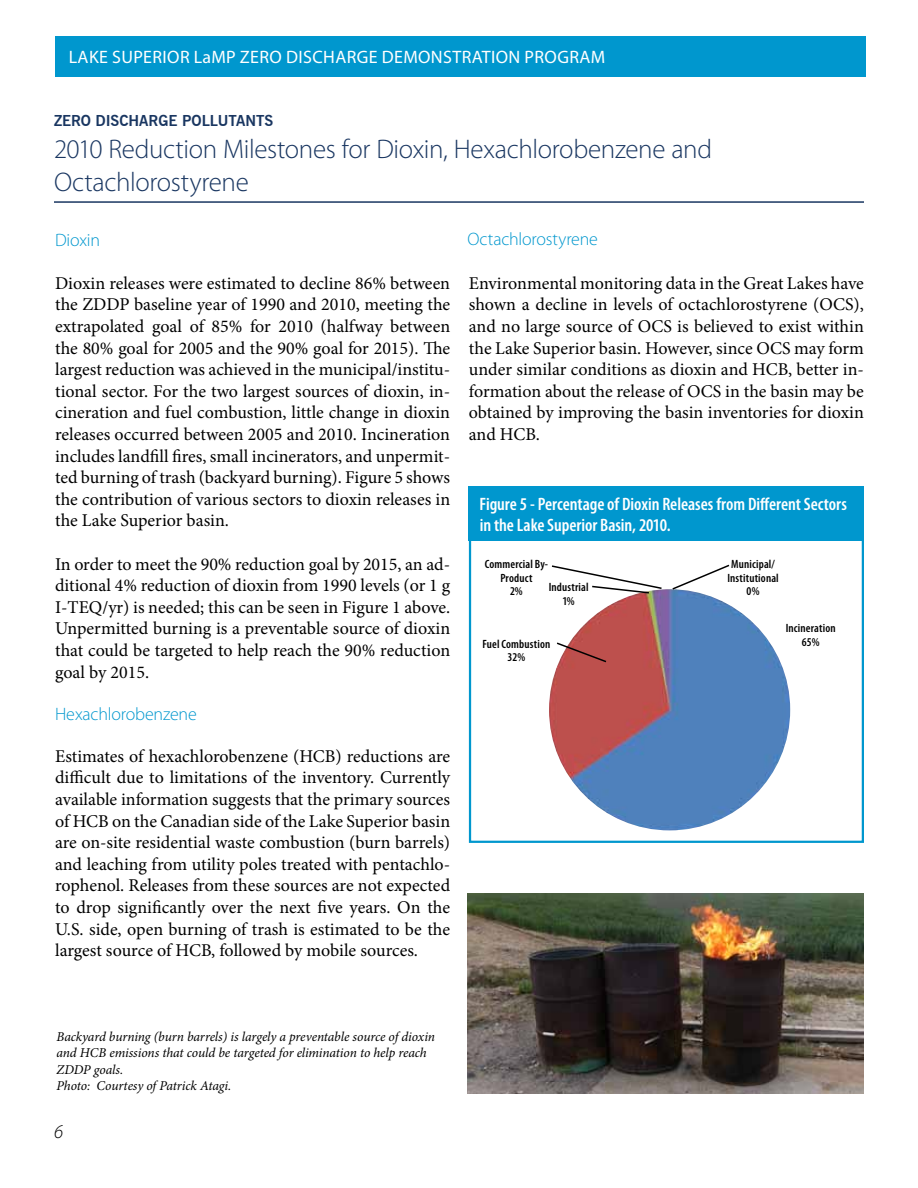
<style>
.page{position:relative;width:918px;height:1188px;background:#fff}
.page>*{position:absolute;margin:0;border:0;box-sizing:border-box;transform-origin:0 0}
.t1{font:300 27px/32.4px "Myriad Pro";letter-spacing:-.01em;color:#193661}
.t2{font:italic 300 19.5px "Myriad Pro";color:#000}
.t3{font:18px/21.6px "Minion Pro";color:#000;text-align:justify}
.t4{font:600 condensed 18px/21.6px "Myriad Pro";color:#fff}
.t5{font:18px "Myriad Pro";letter-spacing:.02em;color:#fff}
.t6{font:300 18px "Myriad Pro";letter-spacing:-.01em;color:#0097ce}
.t7{font:700 15px "News Gothic BT";letter-spacing:-.005em;color:#193661}
.t8{font:italic 13.5px/16.2px "Minion Pro";letter-spacing:-.01em;color:#000}
.t9{font:600 condensed 12px/13.5px "Myriad Pro";letter-spacing:.015em;color:#000;text-align:center}
</style>
<div class="page">
<div style="left:469px;top:534px;width:395px;height:309px;border:2px solid #0097ce"></div>
<img style="left:549px;top:589px;width:241px;height:241px;border-radius:121px">
<div style="left:55px;top:36px;width:810px;height:41px;background:#0097ce"></div>
<hr style="left:54px;top:201px;width:810px;height:2px;background:#193661">
<div style="left:469px;top:486px;width:395px;height:55px;background:#0097ce"></div>
<img style="left:468px;top:893px;width:396px;height:200px">
<svg style="left:557px;top:641px;width:51px;height:23px"></svg>
<svg style="left:551px;top:565px;width:112px;height:29px"></svg>
<svg style="left:671px;top:564px;width:59px;height:27px"></svg>
<p class="t5" style="left:69px;top:46px;width:536px">LAKE SUPERIOR LAMP ZERO DISCHARGE DEMONSTRATION PROGRAM</p>
<p class="t7" style="left:54px;top:112px;width:212px">ZERO DISCHARGE POLLUTANTS</p>
<h1 class="t1" style="left:54px;top:133px;width:660px">2010 Reduction Milestones for Dioxin, Hexachlorobenzene and<br>Octachlorostyrene</h1>
<p class="t6" style="left:55px;top:229px;width:46px">Dioxin</p>
<p class="t6" style="left:468px;top:228px;width:132px">Octachlorostyrene</p>
<p class="t3" style="left:55px;top:272px;width:397px">Dioxin releases were estimated to decline 86% between the ZDDP baseline year of 1990 and 2010, meeting the extrapolated goal of 85% for 2010 (halfway between the 80% goal for 2005 and the 90% goal for 2015). The largest reduction was achieved in the municipal/institu&shy;tional sector. For the two largest sources of dioxin, in&shy;cineration and fuel combustion, little change in dioxin releases occurred between 2005 and 2010. Incineration includes landfill fires, small incinerators, and unpermit&shy;ted burning of trash (backyard burning). Figure 5 shows the contribution of various sectors to dioxin releases in the Lake Superior basin.</p>
<p class="t3" style="left:55px;top:553px;width:397px">In order to meet the 90% reduction goal by 2015, an ad&shy;ditional 4% reduction of dioxin from 1990 levels (or 1 g I-TEQ/yr) is needed; this can be seen in Figure 1 above.<br>Unpermitted burning is a preventable source of dioxin that could be targeted to help reach the 90% reduction goal by 2015.</p>
<p class="t6" style="left:55px;top:703px;width:143px">Hexachlorobenzene</p>
<p class="t3" style="left:55px;top:745px;width:397px">Estimates of hexachlorobenzene (HCB) reductions are difficult due to limitations of the inventory. Currently available information suggests that the primary sources of HCB on the Canadian side of the Lake Superior basin are on-site residential waste combustion (burn barrels) and leaching from utility poles treated with pentachlo&shy;rophenol. Releases from these sources are not expected to drop significantly over the next five years. On the U.S. side, open burning of trash is estimated to be the largest source of HCB, followed by mobile sources.</p>
<p class="t3" style="left:469px;top:272px;width:397px">Environmental monitoring data in the Great Lakes have shown a decline in levels of octachlorostyrene (OCS), and no large source of OCS is believed to exist within the Lake Superior basin. However, since OCS may form under similar conditions as dioxin and HCB, better in&shy;formation about the release of OCS in the basin may be obtained by improving the basin inventories for dioxin and HCB.</p>
<p class="t4" style="left:480px;top:493px;width:369px">Figure 5 - Percentage of Dioxin Releases from Different Sectors in the Lake Superior Basin, 2010.</p>
<p class="t9" style="left:485px;top:558px;width:65px">Commercial By-<br>Product<br>2%</p>
<p class="t9" style="left:549px;top:581px;width:41px">Industrial<br>1%</p>
<p class="t9" style="left:482px;top:637px;width:69px">Fuel Combustion<br>32%</p>
<p class="t9" style="left:727px;top:558px;width:53px">Municipal/<br>Institutional<br>0%</p>
<p class="t9" style="left:786px;top:622px;width:51px">Incineration<br>65%</p>
<p class="t8" style="left:57px;top:1029px;width:380px">Backyard burning (burn barrels) is largely a preventable source of dioxin and HCB emissions that could be targeted for elimination to help reach ZDDP goals.<br>Photo: Courtesy of Patrick Atagi.</p>
<p class="t2" style="left:54px;top:1120px;width:11px">6</p>
</div>
